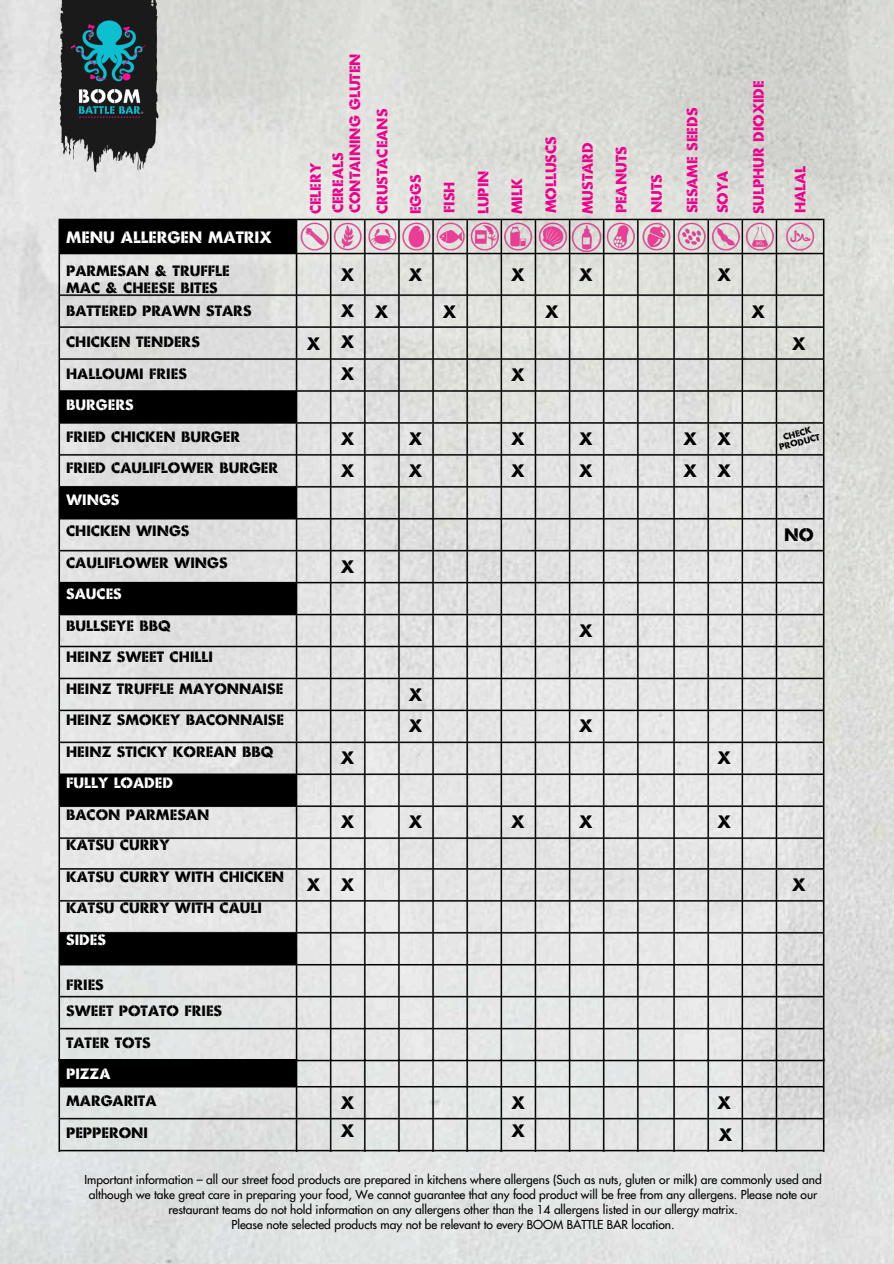
<style>
.page{position:relative;width:894px;height:1264px;background:#fff}
.page>*{position:absolute;margin:0;border:0;box-sizing:border-box;transform-origin:0 0}
.t1{font:18px/31.5px "BOOM Stencil V2";color:#000}
.t2{font:16.5px "BOOM Stencil V2";letter-spacing:.215em;color:#fff}
.t3{font:15px/31.5px "BOOM Stencil V2";color:#000}
.t4{font:15px/30.3px "BOOM Stencil V2";color:#ec008c}
.t5{font:15px "BOOM Stencil V2";letter-spacing:.155em;color:#ec008c}
.t6{font:12px/15px "Futura";color:#000;text-align:center}
.t7{font:9px/9px "BOOM Stencil V2";color:#000;text-align:center}
.s1{color:#fff}
</style>
<div class="page">
<img style="left:0;top:0;width:893px;height:1263px">
<img style="left:52px;top:0;width:114px;height:179px">
<img style="left:52px;top:211px;width:778px;height:857px">
<img style="left:54px;top:1059px;width:776px;height:92px">
<p class="t2" style="left:66px;top:231px;width:203px">MEN U ALLERGEN MATRIX</p>
<p class="t3" style="left:66px;top:263px;width:165px;line-height:16.8px">PARMESAN &amp; TRUFFLE<br>MAC &amp; CHEESE BITES</p>
<p class="t3" style="left:66px;top:295px;width:219px">BATTERED PRAWN STARS<br>CHICKEN TENDERS<br>HALLOUMI FRIES<br><span class="s1">BURGERS<br></span>FRIED CHICKEN BURGER<br>FRIED CAULIFLOWER BURGER<br><span class="s1">WINGS<br></span>CHICKEN WINGS<br>CAULIFLOWER WINGS<br><span class="s1">SAUCES<br></span>BULLSEYE BBQ<br>HEINZ SWEET CHILLI<br>HEINZ TRUFFLE MAYONNAISE<br>HEINZ SMOKEY BACONNAISE<br>HEINZ STICKY KOREAN BBQ<br><span class="s1">FULLY LOADED<br></span>BACON PARMESAN<br>KATSU CURRY<br>KATSU CURRY WITH CHICKEN<br>KATSU CURRY WITH CAULI<br><span class="s1">SIDES</span></p>
<h2 class="t3" style="left:66px;top:973px;width:157px;line-height:25.8px">FRIES<br>SWEET POTATO FRIES</h2>
<h2 class="t3" style="left:66px;top:1027px;width:86px">TATER TOTS</h2>
<p class="t3" style="left:66px;top:1061px;width:92px;line-height:27px"><span class="s1">PIZZA<br></span>MARGARITA</p>
<p class="t3" style="left:66px;top:1117px;width:83px">PEPPERONI</p>
<p class="t4" style="left:330px;top:213px;width:162px;line-height:16.8px;rotate:-90deg">CEREALS<br>CONTAINING GLUTEN</p>
<p class="t5" style="left:377px;top:214px;width:106px;rotate:-90deg">CRUSTACEANS</p>
<p class="t4" style="left:301px;top:214px;width:53px;rotate:-90deg">CELERY</p>
<p class="t4" style="left:401px;top:214px;width:41px;rotate:-90deg">EGGS</p>
<h1 class="t4" style="left:435px;top:213px;width:33px;rotate:-90deg">FISH</h1>
<p class="t4" style="left:469px;top:214px;width:45px;rotate:-90deg">LUPIN</p>
<p class="t4" style="left:502px;top:214px;width:35px;rotate:-90deg">MILK</p>
<h1 class="t4" style="left:536px;top:213px;width:79px;rotate:-90deg">MOLLUSCS</h1>
<p class="t4" style="left:573px;top:214px;width:71px;rotate:-90deg">MUSTARD</p>
<p class="t4" style="left:607px;top:213px;width:68px;rotate:-90deg">PEANUTS</p>
<h4 class="t1" style="left:307px;top:329px;width:15px">X</h4>
<h3 class="t1" style="left:341px;top:258px;width:15px;line-height:36px">X<br>X</h3>
<h3 class="t1" style="left:341px;top:327px;width:15px">X<br>X</h3>
<h3 class="t1" style="left:409px;top:260px;width:15px">X</h3>
<h3 class="t1" style="left:375px;top:296px;width:15px">X</h3>
<h3 class="t1" style="left:443px;top:296px;width:15px">X</h3>
<p class="t1" style="left:341px;top:424px;width:15px">X<br>X</p>
<h4 class="t1" style="left:409px;top:424px;width:15px">X<br>X</h4>
<h4 class="t1" style="left:341px;top:552px;width:15px">X</h4>
<h3 class="t1" style="left:341px;top:743px;width:15px">X</h3>
<h4 class="t1" style="left:341px;top:807px;width:15px">X</h4>
<h4 class="t1" style="left:307px;top:869px;width:15px">X</h4>
<h4 class="t1" style="left:341px;top:869px;width:15px">X</h4>
<h4 class="t1" style="left:409px;top:679px;width:15px">X<br>X</h4>
<h3 class="t1" style="left:409px;top:807px;width:15px">X</h3>
<p class="t1" style="left:511px;top:260px;width:15px">X</p>
<h1 class="t1" style="left:579px;top:260px;width:15px">X</h1>
<h1 class="t1" style="left:545px;top:296px;width:15px">X</h1>
<h3 class="t1" style="left:511px;top:360px;width:15px">X</h3>
<p class="t1" style="left:511px;top:424px;width:15px">X<br>X</p>
<p class="t1" style="left:579px;top:424px;width:15px">X<br>X</p>
<h2 class="t1" style="left:511px;top:807px;width:15px">X</h2>
<h4 class="t1" style="left:579px;top:616px;width:15px">X</h4>
<p class="t1" style="left:579px;top:711px;width:15px">X</p>
<p class="t1" style="left:579px;top:807px;width:15px">X</p>
<p class="t1" style="left:341px;top:1087px;width:15px">X</p>
<p class="t1" style="left:341px;top:1115px;width:15px">X</p>
<h3 class="t1" style="left:511px;top:1087px;width:15px">X</h3>
<p class="t1" style="left:511px;top:1115px;width:15px">X</p>
<p class="t4" style="left:642px;top:213px;width:40px;rotate:-90deg">NUTS</p>
<p class="t4" style="left:677px;top:213px;width:107px;rotate:-90deg">SESAME SEEDS<br>SOYA</p>
<h1 class="t4" style="left:744px;top:214px;width:135px;rotate:-90deg">SULPHUR DIOXIDE</h1>
<h1 class="t1" style="left:717px;top:260px;width:15px">X</h1>
<h1 class="t1" style="left:751px;top:296px;width:15px">X</h1>
<p class="t4" style="left:785px;top:213px;width:49px;rotate:-90deg">HALAL</p>
<p class="t1" style="left:791px;top:329px;width:15px">X</p>
<p class="t1" style="left:683px;top:424px;width:15px">X<br>X</p>
<p class="t1" style="left:717px;top:424px;width:15px">X<br>X</p>
<p class="t7" style="left:776px;top:434px;width:43px;rotate:-14deg">CHECK<br>PRO D UCT</p>
<h3 class="t1" style="left:783px;top:520px;width:26px">NO</h3>
<p class="t1" style="left:717px;top:743px;width:15px">X</p>
<p class="t1" style="left:717px;top:807px;width:15px">X</p>
<p class="t1" style="left:791px;top:869px;width:15px">X</p>
<p class="t1" style="left:717px;top:1087px;width:15px">X</p>
<p class="t1" style="left:718px;top:1119px;width:15px">X</p>
<h1 class="t6" style="left:84px;top:1172px;width:738px">Important information – all our street food products are prepared in kitchens where allergens (Such as nuts, gluten or milk) are commonly used and although we take great care in preparing your food, We cannot guarantee that any food product will be free from any allergens. Please note our restaurant teams do not hold information on any allergens other than the 14 allergens listed in our allergy matrix.<br>Please note selected products may not be relevant to every BOOM BATTLE BAR location.</h1>
</div>
